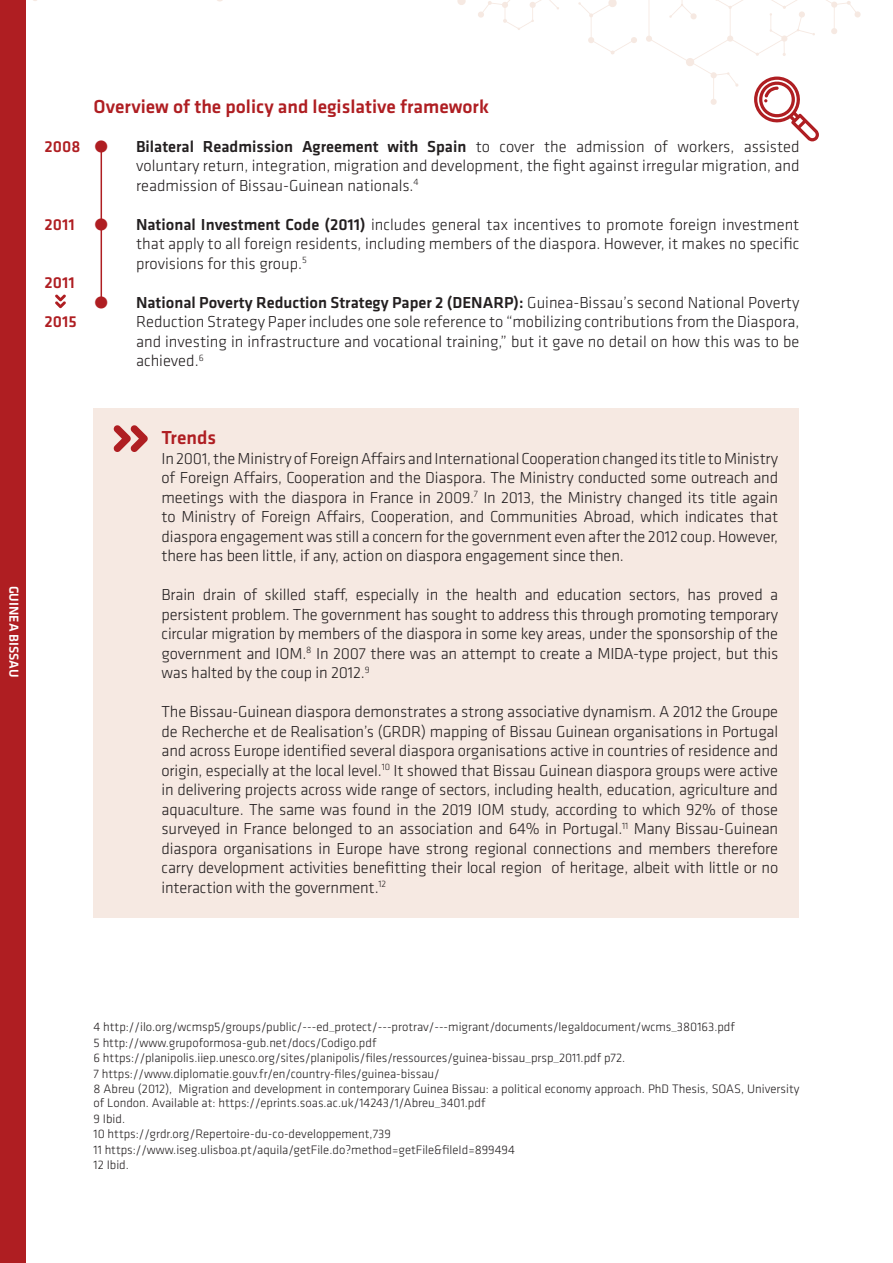
<style>
.page{position:relative;width:893px;height:1263px;background:#fff}
.page>*{position:absolute;margin:0;border:0;box-sizing:border-box;transform-origin:0 0}
.Subheading{font:500 19.5px "Klavika";color:#af1e22}
.Trends{font:300 16.5px/19.5px "Klavika";letter-spacing:-.01em;color:#231f20;text-align:justify}
.t1{font:500 16.5px "Klavika";color:#af1e22}
.t2{font:500 13.5px "Klavika";color:#fff}
.Footnote{font:300 12.75px/13.5px "Klavika";color:#231f20}
.s1{font-weight:700;font-size:45px;color:#af1e22}
.s2{font-weight:500}
</style>
<div class="page">
<div style="left:0;top:0;width:26px;height:1263px;background:#af1e22"></div>
<svg style="left:578px;top:0;width:59px;height:55px"></svg>
<svg style="left:457px;top:0;width:102px;height:30px"></svg>
<div style="left:94px;top:408px;width:705px;height:62px;background:#f6e9e2"></div>
<div style="left:94px;top:430px;width:705px;height:156px;background:#f6e9e2"></div>
<div style="left:94px;top:566px;width:705px;height:137px;background:#f6e9e2"></div>
<div style="left:94px;top:683px;width:705px;height:235px;background:#f6e9e2"></div>
<svg style="left:646px;top:0;width:215px;height:141px"></svg>
<svg style="left:55px;top:294px;width:11px;height:14px"></svg>
<svg style="left:113px;top:425px;width:35px;height:27px"></svg>
<hr style="left:101px;top:146px;width:1px;height:155px;background:#af1e22">
<p class="t2" style="left:23px;top:585px;width:93px;rotate:90deg">GUINEA BISSAU</p>
<p class="t1" style="left:45px;top:135px;width:37px">2008</p>
<p class="t1" style="left:45px;top:213px;width:32px">2011</p>
<p class="t1" style="left:45px;top:271px;width:32px">2011</p>
<p class="t1" style="left:45px;top:310px;width:34px">2015</p>
<p class="Subheading" style="left:94px;top:93px;width:397px">Overview of the policy and legislative framework</p>
<p class="Trends" style="left:136px;top:136px;width:665px;text-indent:-43px"><span class="s1">•</span> <span class="s2">Bilateral Readmission Agreement with Spain</span> to cover the admission of workers, assisted voluntary return, integration, migration and development, the fight against irregular migration, and readmission of Bissau-Guinean nationals.<sup>4</sup></p>
<p class="Trends" style="left:136px;top:214px;width:665px;text-indent:-43px"><span class="s1">•</span> <span class="s2">National Investment Code (2011)</span> includes general tax incentives to promote foreign investment that apply to all foreign residents, including members of the diaspora. However, it makes no specific provisions for this group.<sup>5</sup></p>
<p class="Trends" style="left:136px;top:292px;width:665px;text-indent:-43px"><span class="s1">•</span> <span class="s2">National Poverty Reduction Strategy Paper 2 (DENARP):</span> Guinea-Bissau’s second National Poverty Reduction Strategy Paper includes one sole reference to “mobilizing contributions from the Diaspora, and investing in infrastructure and vocational training,” but it gave no detail on how this was to be achieved.<sup>6</sup></p>
<p class="Subheading" style="left:162px;top:424px;width:56px">Trends</p>
<p class="Trends" style="left:162px;top:448px;width:618px">In 2001, the Ministry of Foreign Affairs and International Cooperation changed its title to Ministry of Foreign Affairs, Cooperation and the Diaspora. The Ministry conducted some outreach and meetings with the diaspora in France in 2009.<sup>7</sup> In 2013, the Ministry changed its title again to Ministry of Foreign Affairs, Cooperation, and Communities Abroad, which indicates that diaspora engagement was still a concern for the government even after the 2012 coup. However, there has been little, if any, action on diaspora engagement since then.</p>
<p class="Trends" style="left:162px;top:585px;width:618px">Brain drain of skilled staff, especially in the health and education sectors, has proved a persistent problem. The government has sought to address this through promoting temporary circular migration by members of the diaspora in some key areas, under the sponsorship of the government and IOM.<sup>8</sup> In 2007 there was an attempt to create a MIDA-type project, but this was halted by the coup in 2012.<sup>9</sup></p>
<p class="Trends" style="left:162px;top:702px;width:618px">The Bissau-Guinean diaspora demonstrates a strong associative dynamism. A 2012 the Groupe de Recherche et de Realisation’s (GRDR) mapping of Bissau Guinean organisations in Portugal and across Europe identified several diaspora organisations active in countries of residence and origin, especially at the local level.<sup>10</sup> It showed that Bissau Guinean diaspora groups were active in delivering projects across wide range of sectors, including health, education, agriculture and aquaculture. The same was found in the 2019 IOM study, according to which 92% of those surveyed in France belonged to an association and 64% in Portugal.<sup>11</sup> Many Bissau-Guinean diaspora organisations in Europe have strong regional connections and members therefore carry development activities benefitting their local region of heritage, albeit with little or no interaction with the government.<sup>12</sup></p>
<p class="Footnote" style="left:94px;top:1020px;width:643px">4 http://ilo.org/wcmsp5/groups/public/---ed_protect/---protrav/---migrant/documents/legaldocument/wcms_380163.pdf</p>
<p class="Footnote" style="left:94px;top:1035px;width:285px">5 http://www.grupoformosa-gub.net/docs/Codigo.pdf</p>
<p class="Footnote" style="left:94px;top:1051px;width:533px">6 https://planipolis.iiep.unesco.org/sites/planipolis/files/ressources/guinea-bissau_prsp_2011.pdf p72.</p>
<p class="Footnote" style="left:94px;top:1067px;width:348px">7 https://www.diplomatie.gouv.fr/en/country-files/guinea-bissau/</p>
<p class="Footnote" style="left:94px;top:1082px;width:707px">8 Abreu (2012), Migration and development in contemporary Guinea Bissau: a political economy approach. PhD Thesis, SOAS, University of London. Available at: https://eprints.soas.ac.uk/14243/1/Abreu_3401.pdf</p>
<p class="Footnote" style="left:94px;top:1111px;width:33px">9 Ibid.</p>
<p class="Footnote" style="left:94px;top:1127px;width:299px">10 https://grdr.org/Repertoire-du-co-developpement,739</p>
<p class="Footnote" style="left:94px;top:1143px;width:423px">11 https://www.iseg.ulisboa.pt/aquila/getFile.do?method=getFile&amp;fileId=899494</p>
<p class="Footnote" style="left:94px;top:1158px;width:37px">12 Ibid.</p>
</div>
